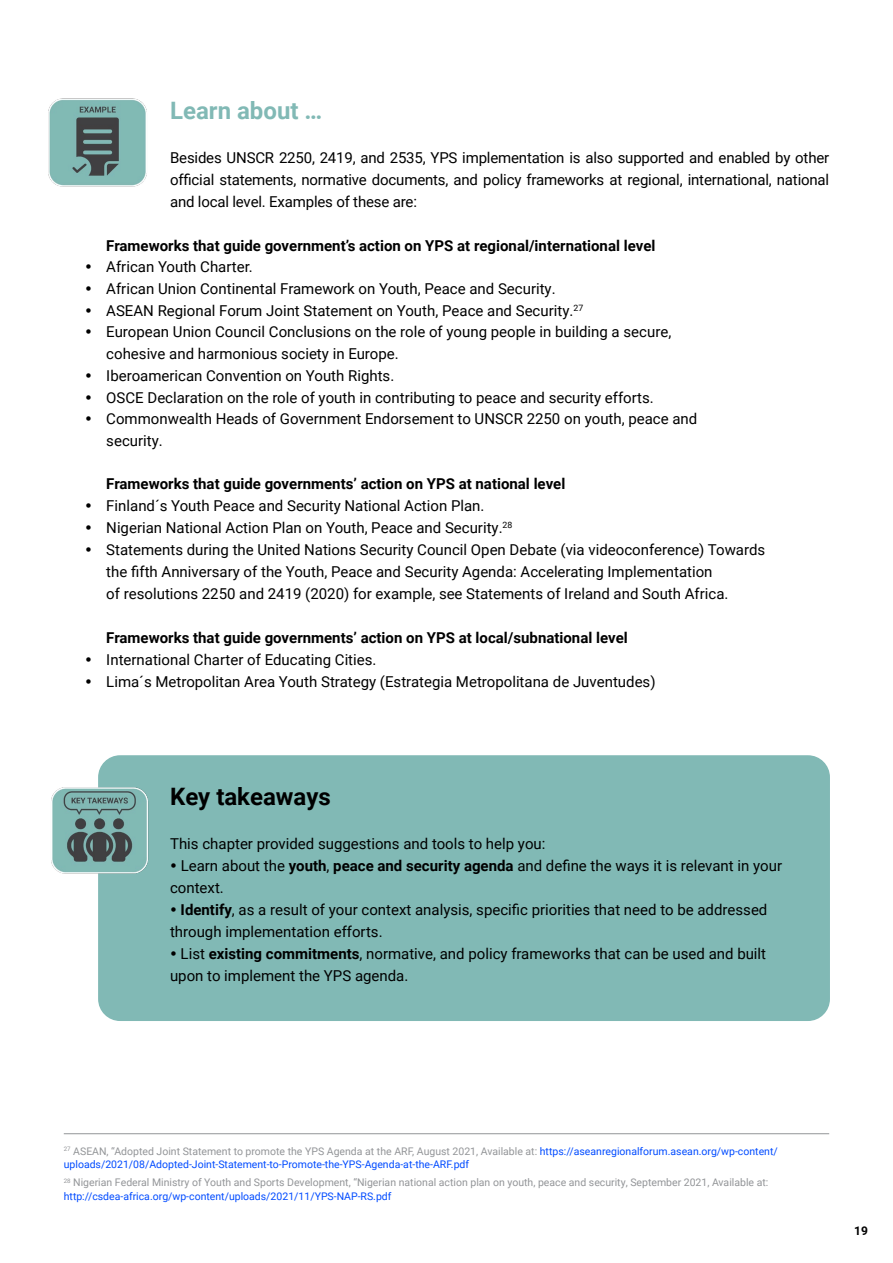
<style>
.page{position:relative;width:893px;height:1263px;background:#fff}
.page>*{position:absolute;margin:0;border:0;box-sizing:border-box;transform-origin:0 0}
.t1{font:700 24px "Roboto";color:#000}
.t2{font:700 24px "Roboto";color:#81b9b5}
.t3{font:15px/21.9px "Roboto";color:#000}
.t4{font:700 15px "Roboto";color:#000}
.t5{font:700 12px "Roboto";color:#000}
.t6{font:10.5px/13.5px "Roboto";color:#004bff}
.t7{font:10.5px/13.5px "Roboto";color:#939598}
.s1{font-weight:700}
.s2{color:#939598}
.s3{color:#004bff}
</style>
<div class="page">
<div style="left:99px;top:756px;width:730px;height:264px;background:#81b9b5;border-radius:21px"></div>
<div style="left:98px;top:755px;width:732px;height:266px;border:2px solid #81b9b5;border-radius:21px"></div>
<hr style="left:64px;top:1133px;width:765px;height:1px;background:#939598">
<img style="left:48px;top:98px;width:99px;height:89px">
<img style="left:51px;top:773px;width:98px;height:102px">
<svg style="left:128px;top:871px;width:15px;height:1px"></svg>
<h1 class="t2" style="left:170px;top:94px;width:154px">Learn about …</h1>
<p class="t3" style="left:170px;top:146px;width:661px;text-align:justify">Besides UNSCR 2250, 2419, and 2535, YPS implementation is also supported and enabled by other official statements, normative documents, and policy frameworks at regional, international, national and local level. Examples of these are:</p>
<p class="t4" style="left:106px;top:235px;width:551px">Frameworks that guide government’s action on YPS at regional/international level</p>
<p class="t3" style="left:85px;top:255px;width:169px">• African Youth Charter.</p>
<p class="t3" style="left:85px;top:277px;width:472px">• African Union Continental Framework on Youth, Peace and Security.</p>
<p class="t3" style="left:85px;top:299px;width:500px">• ASEAN Regional Forum Joint Statement on Youth, Peace and Security.<sup>27</sup></p>
<p class="t3" style="left:106px;top:320px;width:566px;text-indent:-21px">• European Union Council Conclusions on the role of young people in building a secure, cohesive and harmonious society in Europe.</p>
<p class="t3" style="left:85px;top:364px;width:311px">• Iberoamerican Convention on Youth Rights.</p>
<p class="t3" style="left:85px;top:386px;width:570px">• OSCE Declaration on the role of youth in contributing to peace and security efforts.</p>
<p class="t3" style="left:106px;top:407px;width:593px;text-indent:-21px">• Commonwealth Heads of Government Endorsement to UNSCR 2250 on youth, peace and security.</p>
<p class="t4" style="left:106px;top:474px;width:461px">Frameworks that guide governments’ action on YPS at national level</p>
<p class="t3" style="left:85px;top:494px;width:401px">• Finland´s Youth Peace and Security National Action Plan.</p>
<p class="t3" style="left:85px;top:516px;width:429px">• Nigerian National Action Plan on Youth, Peace and Security.<sup>28</sup></p>
<p class="t3" style="left:106px;top:538px;width:661px;text-indent:-21px">• Statements during the United Nations Security Council Open Debate (via videoconference) Towards the fifth Anniversary of the Youth, Peace and Security Agenda: Accelerating Implementation<br>of resolutions 2250 and 2419 (2020) for example, see Statements of Ireland and South Africa.</p>
<p class="t4" style="left:106px;top:627px;width:523px">Frameworks that guide governments’ action on YPS at local/subnational level</p>
<p class="t3" style="left:85px;top:648px;width:293px">• International Charter of Educating Cities.</p>
<p class="t3" style="left:85px;top:670px;width:572px">• Lima´s Metropolitan Area Youth Strategy (Estrategia Metropolitana de Juventudes)</p>
<h1 class="t1" style="left:170px;top:780px;width:162px">Key takeaways</h1>
<p class="t3" style="left:170px;top:832px;width:377px">This chapter provided suggestions and tools to help you:</p>
<p class="t3" style="left:170px;top:854px;width:613px">• Learn about the <span class="s1">youth</span>, <span class="s1">peace and security agenda</span> and define the ways it is relevant in your context.</p>
<p class="t3" style="left:170px;top:898px;width:599px">• <span class="s1">Identify</span>, as a result of your context analysis, specific priorities that need to be addressed through implementation efforts.</p>
<p class="t3" style="left:170px;top:942px;width:598px">• List <span class="s1">existing commitments</span>, normative, and policy frameworks that can be used and built upon to implement the YPS agenda.</p>
<p class="t6" style="left:64px;top:1144px;width:715px"><sup>27</sup> <span class="s2">ASEAN, “Adopted Joint Statement to promote the YPS Agenda at the ARF, August 2021, Available at:</span> https://aseanregionalforum.asean.org/wp-content/ uploads/2021/08/Adopted-Joint-Statement-to-Promote-the-YPS-Agenda-at-the-ARF.pdf</p>
<p class="t7" style="left:64px;top:1175px;width:706px"><sup>28</sup> Nigerian Federal Ministry of Youth and Sports Development, “Nigerian national action plan on youth, peace and security, September 2021, Available at: <span class="s3">http://csdea-africa.org/wp-content/uploads/2021/11/YPS-NAP-RS.pdf</span></p>
<p class="t5" style="left:854px;top:1222px;width:15px">19</p>
</div>
